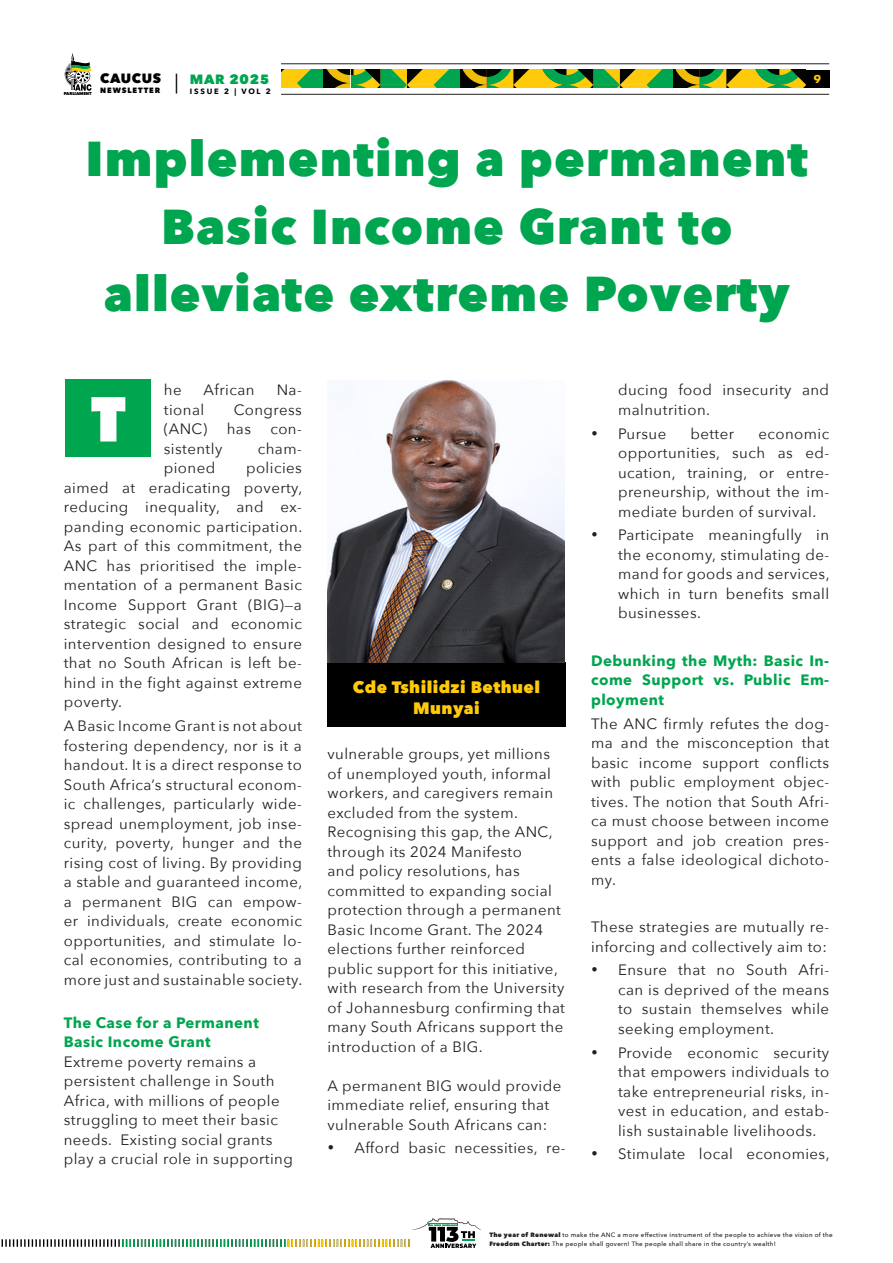
<style>
.page{position:relative;width:893px;height:1263px;background:#fff}
.page>*{position:absolute;margin:0;border:0;box-sizing:border-box;transform-origin:0 0}
.t1{font:800 58.95px "Futura LT";color:#fff}
.t2{font:800 48.9px/67.5px "Avenir Next";letter-spacing:.025em;color:#00a54f;text-align:center}
.t3{font:800 16.5px/21px "Avenir Next";letter-spacing:.025em;color:#feca0a;text-align:center}
.t4{font:15px/19.5px "Avenir Next";letter-spacing:.03em;color:#231f20;text-align:justify}
.t5{font:700 15px/19.5px "Avenir Next";letter-spacing:.03em;color:#00a54f;text-align:justify}
.t6{font:800 13.35px "Avenir Next";letter-spacing:.05em;color:#00a54f}
.t7{font:800 13.35px "Avenir Next";letter-spacing:.05em;color:#000}
.t8{font:700 10.5px "Futura LT";color:#feca0a}
.t9{font:700 7.65px "Avenir Next";letter-spacing:.225em;color:#000}
.t10{font:800 7.65px "Avenir Next";letter-spacing:.12em;color:#000}
.t11{font:500 6.3px/8.9px "Avenir Next";letter-spacing:.04em;color:#231f20}
.t12{font:800 4.2px "Avenir Next";letter-spacing:-.03em;color:#000}
.s1{font-weight:700;color:#00a54f}
.s2{font-weight:800}
</style>
<div class="page">
<div style="left:806px;top:70px;width:23px;height:18px;background:#000"></div>
<hr style="left:281px;top:64px;width:548px;height:1px;background:#231f20">
<hr style="left:281px;top:94px;width:548px;height:1px;background:#231f20">
<svg style="left:281px;top:70px;width:525px;height:18px;background:#729521"></svg>
<svg style="left:64px;top:53px;width:28px;height:38px"></svg>
<svg style="left:176px;top:74px;width:1px;height:20px"></svg>
<svg style="left:1px;top:1218px;width:480px;height:30px"></svg>
<div style="left:66px;top:379px;width:85px;height:78px;background:#00a54f"></div>
<div style="left:327px;top:663px;width:239px;height:64px;background:#000"></div>
<img style="left:327px;top:380px;width:238px;height:283px">
<p class="t12" style="left:64px;top:91px;width:29px">PARLIAMENT</p>
<p class="t7" style="left:100px;top:70px;width:63px">CAUCUS</p>
<p class="t10" style="left:100px;top:86px;width:62px">NEWSLETTER</p>
<p class="t6" style="left:190px;top:71px;width:81px">MAR 2025</p>
<p class="t9" style="left:190px;top:84px;width:82px">ISSUE 2 | VOL 2</p>
<p class="t8" style="left:814px;top:72px;width:9px">9</p>
<p class="t2" style="left:86px;top:125px;width:724px">Implementing a permanent<br>Basic Income Grant to alleviate extreme Poverty</p>
<p class="t4" style="left:164px;top:380px;width:19px">he</p>
<p class="t4" style="left:204px;top:380px;width:53px">African</p>
<p class="t4" style="left:277px;top:380px;width:27px">Na-</p>
<p class="t4" style="left:164px;top:399px;width:42px">tional</p>
<p class="t4" style="left:234px;top:399px;width:70px">Congress</p>
<p class="t4" style="left:164px;top:419px;width:45px">(ANC)</p>
<p class="t4" style="left:227px;top:419px;width:26px">has</p>
<p class="t4" style="left:270px;top:419px;width:33px">con-</p>
<p class="t4" style="left:164px;top:438px;width:60px">sistently</p>
<p class="t4" style="left:258px;top:438px;width:46px">cham-</p>
<p class="t4" style="left:164px;top:458px;width:53px">pioned</p>
<p class="t1" style="left:91px;top:382px;width:37px">T</p>
<p class="t4" style="left:64px;top:458px;width:240px;text-indent:182px">policies aimed at eradicating poverty, reducing inequality, and ex&shy;panding economic participation.<br>As part of this commitment, the ANC has prioritised the imple&shy;mentation of a permanent Basic Income Support Grant (BIG)—a strategic social and economic intervention designed to ensure that no South African is left be&shy;hind in the fight against extreme poverty.</p>
<p class="t4" style="left:64px;top:715px;width:240px">A Basic Income Grant is not about fostering dependency, nor is it a handout. It is a direct response to South Africa’s structural econom&shy;ic challenges, particularly wide&shy;spread unemployment, job inse&shy;curity, poverty, hunger and the rising cost of living. By providing a stable and guaranteed income, a permanent BIG can empow&shy;er individuals, create economic opportunities, and stimulate lo&shy;cal economies, contributing to a more just and sustainable society.</p>
<p class="t4" style="left:64px;top:1012px;width:231px;text-align:left"><span class="s1">The Case for a Permanent<br>Basic Income Grant<br></span>Extreme poverty remains a persistent challenge in South<br>Africa, with millions of people struggling to meet their basic needs. Existing social grants play a crucial role in supporting</p>
<p class="t3" style="left:353px;top:676px;width:189px">Cde Tshilidzi Bethuel<br>Munyai</p>
<p class="t4" style="left:327px;top:743px;width:239px;text-align:left">vulnerable groups, yet millions of unemployed youth, informal workers, and caregivers remain excluded from the system.<br>Recognising this gap, the ANC, through its 2024 Manifesto<br>and policy resolutions, has committed to expanding social protection through a permanent<br>Basic Income Grant. The 2024 elections further reinforced public support for this initiative, with research from the University of Johannesburg confirming that many South Africans support the introduction of a BIG.</p>
<p class="t4" style="left:327px;top:1075px;width:235px;text-align:left">A permanent BIG would provide immediate relief, ensuring that vulnerable South Africans can:</p>
<p class="t4" style="left:327px;top:1138px;width:240px">• Afford basic necessities, re-</p>
<p class="t4" style="left:618px;top:380px;width:213px">ducing food insecurity and malnutrition.</p>
<p class="t4" style="left:591px;top:423px;width:77px">• Pursue</p>
<p class="t4" style="left:690px;top:423px;width:45px">better</p>
<p class="t4" style="left:618px;top:423px;width:213px;text-indent:140px">economic opportunities, such as ed&shy;ucation, training, or entre&shy;preneurship, without the im&shy;mediate burden of survival.</p>
<p class="t4" style="left:618px;top:525px;width:213px;text-indent:-27px">• Participate meaningfully in the economy, stimulating de&shy;mand for goods and services, which in turn benefits small businesses.</p>
<p class="t5" style="left:591px;top:651px;width:240px">Debunking the Myth: Basic In&shy;come Support vs. Public Em&shy;ployment</p>
<p class="t4" style="left:591px;top:713px;width:240px">The ANC firmly refutes the dog&shy;ma and the misconception that basic income support conflicts with public employment objec&shy;tives. The notion that South Afri&shy;ca must choose between income support and job creation pres&shy;ents a false ideological dichoto&shy;my.</p>
<p class="t4" style="left:591px;top:916px;width:240px">These strategies are mutually re&shy;inforcing and collectively aim to:</p>
<p class="t4" style="left:618px;top:960px;width:213px;text-indent:-27px">• Ensure that no South Afri&shy;can is deprived of the means to sustain themselves while seeking employment.</p>
<p class="t4" style="left:618px;top:1042px;width:213px;text-indent:-27px">• Provide economic security that empowers individuals to take entrepreneurial risks, in&shy;vest in education, and estab&shy;lish sustainable livelihoods.</p>
<p class="t4" style="left:591px;top:1144px;width:240px">• Stimulate local economies,</p>
<p class="t11" style="left:490px;top:1230px;width:345px"><span class="s2">The year of Renewal</span> to make the ANC a more effective instrument of the people to achieve the vision of the<br><span class="s2">Freedom Charter:</span> The people shall govern! The people shall share in the country’s wealth!</p>
</div>
